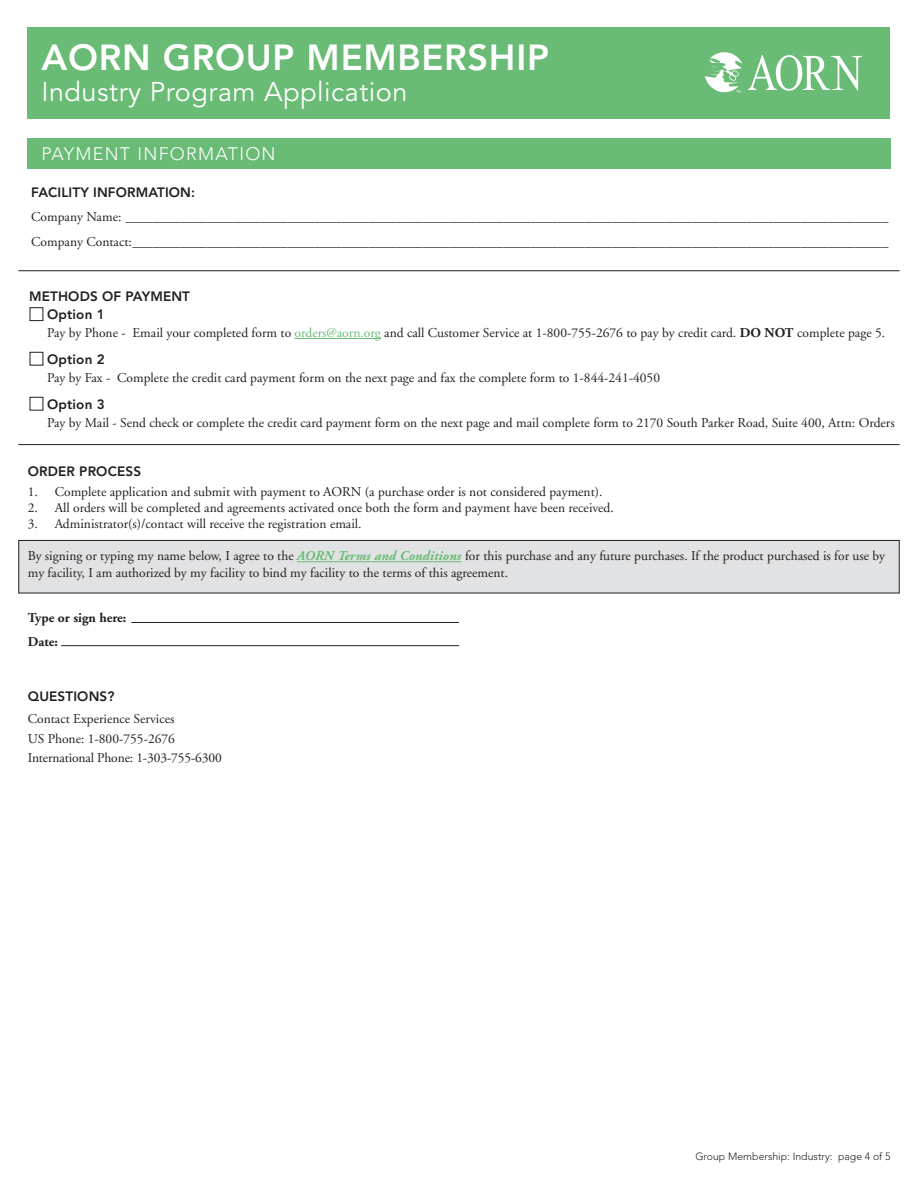
<style>
.page{position:relative;width:918px;height:1188px;background:#fff}
.page>*{position:absolute;margin:0;border:0;box-sizing:border-box;transform-origin:0 0}
.t1{font:800 36px "Avenir";letter-spacing:.02em;color:#fff}
.t2{font:27px "Avenir";letter-spacing:.02em;color:#fff}
.t3{font:300 18px "Avenir";letter-spacing:.07em;color:#fff}
.t4{font:13.5px/16.2px "Adobe Garamond";color:#231f20}
.t5{font:13.5px "Adobe Garamond Pro";color:#231f20}
.t6{font:800 13.5px "Avenir";letter-spacing:.01em;color:#231f20}
.t7{font:700 13.5px "Adobe Garamond";color:#231f20}
.t8{font:300 10.5px "Avenir";color:#231f20}
.s1{color:#69bb75}
.s2{font-weight:700}
.s3{font-weight:700;font-style:italic;color:#69bb75}
</style>
<div class="page">
<div style="left:28px;top:28px;width:862px;height:91px;background:#69bb75"></div>
<svg style="left:748px;top:55px;width:114px;height:36px"></svg>
<svg style="left:705px;top:52px;width:37px;height:40px"></svg>
<div style="left:19px;top:540px;width:880px;height:53px;background:#e1e2e4"></div>
<div style="left:18px;top:540px;width:882px;height:53px;border:1px solid #231f20"></div>
<div style="left:28px;top:139px;width:863px;height:30px;background:#69bb75"></div>
<hr style="left:297px;top:561px;width:164px;height:1px;background:#69bb75">
<hr style="left:131px;top:622px;width:328px;height:1px;background:#231f20">
<hr style="left:295px;top:338px;width:86px;height:1px;background:#69bb75">
<hr style="left:61px;top:645px;width:398px;height:1px;background:#231f20">
<hr style="left:18px;top:444px;width:882px;height:1px;background:#231f20">
<div style="left:30px;top:308px;width:13px;height:13px;border:1px solid #231f20"></div>
<div style="left:30px;top:352px;width:13px;height:13px;border:1px solid #231f20"></div>
<hr style="left:18px;top:270px;width:882px;height:1px;background:#231f20">
<div style="left:30px;top:397px;width:13px;height:13px;border:1px solid #231f20"></div>
<p class="t1" style="left:41px;top:36px;width:509px">AORN GROUP MEMBERSHIP</p>
<p class="t2" style="left:41px;top:76px;width:368px">Industry Program Application</p>
<p class="t3" style="left:41px;top:143px;width:236px">PAYMENT INFORMATION</p>
<p class="t6" style="left:31px;top:184px;width:165px">FACILITY INFORMATION:</p>
<p class="t5" style="left:31px;top:208px;width:859px">Company Name: _________________________________________________________________________________________________________________</p>
<p class="t5" style="left:31px;top:234px;width:859px">Company Contact:________________________________________________________________________________________________________________</p>
<p class="t6" style="left:29px;top:288px;width:162px">METHODS OF PAYMENT</p>
<p class="t6" style="left:47px;top:306px;width:59px">Option 1</p>
<p class="t4" style="left:47px;top:325px;width:840px">Pay by Phone - Email your completed form to <span class="s1">orders@aorn.org</span> and call Customer Service at 1-800-755-2676 to pay by credit card. <span class="s2">DO NOT</span> complete page 5.</p>
<p class="t6" style="left:47px;top:351px;width:59px">Option 2</p>
<p class="t4" style="left:47px;top:370px;width:614px">Pay by Fax - Complete the credit card payment form on the next page and fax the complete form to 1-844-241-4050</p>
<p class="t6" style="left:47px;top:396px;width:59px">Option 3</p>
<p class="t4" style="left:47px;top:415px;width:849px">Pay by Mail - Send check or complete the credit card payment form on the next page and mail complete form to 2170 South Parker Road, Suite 400, Attn: Orders</p>
<p class="t6" style="left:28px;top:464px;width:115px">ORDER PROCESS</p>
<p class="t4" style="left:28px;top:484px;width:576px">1. Complete application and submit with payment to AORN (a purchase order is not considered payment).</p>
<p class="t4" style="left:28px;top:500px;width:588px">2. All orders will be completed and agreements activated once both the form and payment have been received.</p>
<p class="t4" style="left:28px;top:516px;width:335px">3. Administrator(s)/contact will receive the registration email.</p>
<p class="t4" style="left:28px;top:548px;width:859px">By signing or typing my name below, I agree to the <span class="s3">AORN Terms and Conditions</span> for this purchase and any future purchases. If the product purchased is for use by my facility, I am authorized by my facility to bind my facility to the terms of this agreement.</p>
<p class="t7" style="left:28px;top:610px;width:100px">Type or sign here:</p>
<p class="t7" style="left:28px;top:634px;width:32px">Date:</p>
<p class="t6" style="left:28px;top:688px;width:88px">QUESTIONS?</p>
<p class="t5" style="left:28px;top:711px;width:148px">Contact Experience Services</p>
<p class="t5" style="left:28px;top:730px;width:149px">US Phone: 1-800-755-2676</p>
<p class="t5" style="left:28px;top:750px;width:196px">International Phone: 1-303-755-6300</p>
<p class="t8" style="left:695px;top:1150px;width:197px">Group Membership: Industry: page 4 of 5</p>
</div>
